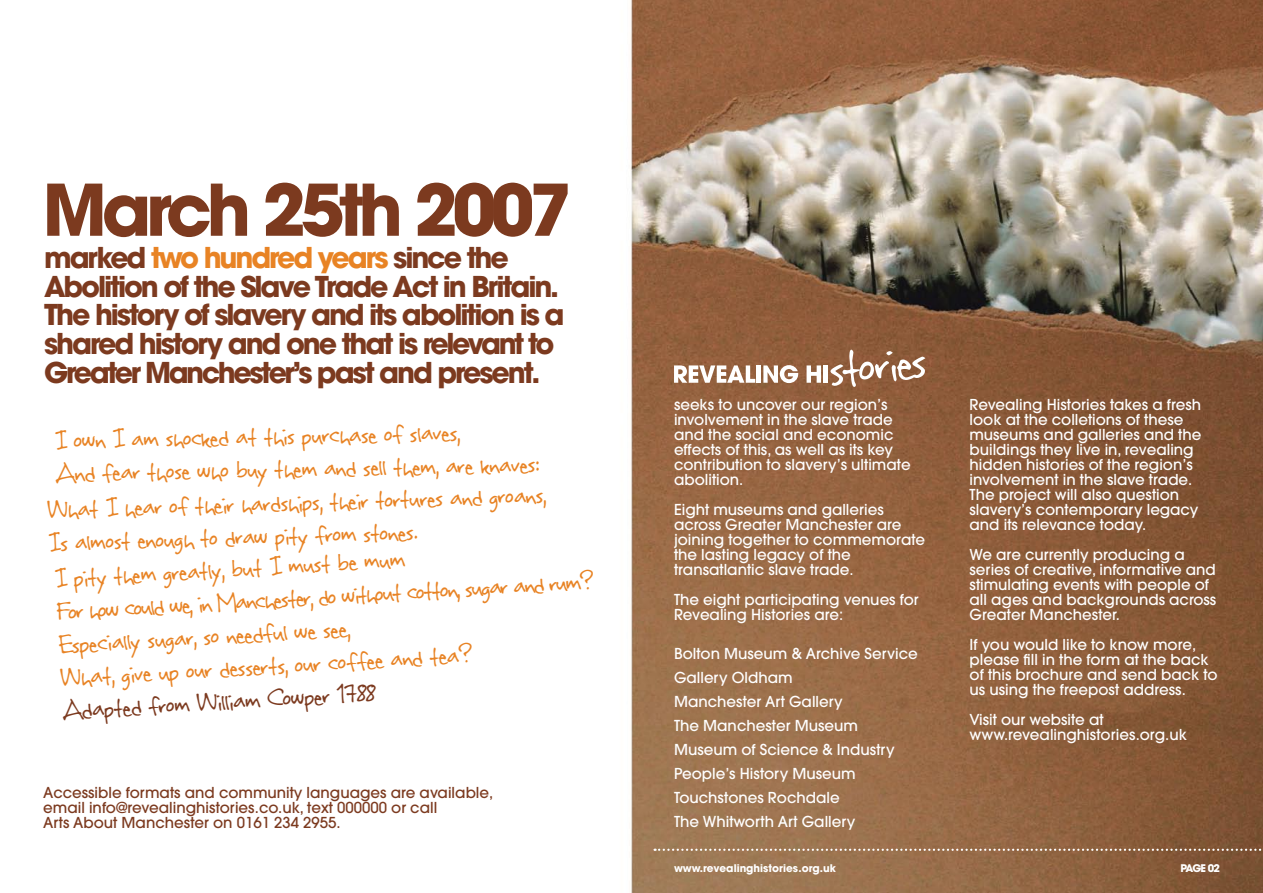
<style>
.page{position:relative;width:1263px;height:893px;background:#fff}
.page>*{position:absolute;margin:0;border:0;box-sizing:border-box;transform-origin:0 0}
.t1{font:700 70.5px "Avant Garde";letter-spacing:-.075em;color:#7c3a1f}
.t2{font:31.5px/32.8px "Rabiohead";color:#e88324}
.t3{font:31.5px "Rabiohead";color:#7c3a1f}
.t4{font:700 28.5px/28.5px "Avant Garde";letter-spacing:-.075em;color:#7c3a1f}
.t5{font:500 15px/15px "Avant Garde";color:#fff}
.t6{font:500 15px/15px "Avant Garde";color:#7c3a1f}
.t7{font:700 10.5px "Avant Garde";color:#fff}
.s1{color:#e88324}
</style>
<div class="page">
<img style="left:630px;top:0;width:633px;height:893px">
<svg style="left:655px;top:849px;width:608px;height:2px"></svg>
<svg style="left:830px;top:350px;width:95px;height:37px"></svg>
<svg style="left:674px;top:365px;width:81px;height:18px"></svg>
<div style="left:756px;top:365px;width:5px;height:18px;background:#fff"></div>
<svg style="left:763px;top:365px;width:35px;height:18px"></svg>
<svg style="left:806px;top:365px;width:15px;height:18px"></svg>
<hr style="left:824px;top:365px;width:4px;height:18px;background:#fff">
<h1 class="t1" style="left:43px;top:164px;width:532px">March 25th 2007</h1>
<h3 class="t4" style="left:44px;top:244px;width:522px">marked <span class="s1">two hundred years</span> since the Abolition of the Slave Trade Act in Britain.<br>The history of slavery and its abolition is a shared history and one that is relevant to Greater Manchester’s past and present.</h3>
<h2 class="t2" style="left:54px;top:423px;width:487px;rotate:-1deg">I own I am shocked at this purchase of slaves,<br>And fear those who buy them and sell them, are knaves:</h2>
<h2 class="t2" style="left:46px;top:494px;width:502px;rotate:-2deg">What I hear of their hardships, their tortures and groans,<br>Is almost enough to draw pity from stones.</h2>
<h2 class="t2" style="left:53px;top:561px;width:540px;rotate:-3deg">I pity them greatly, but I must be mum<br>For how could we, in Manchester, do without cotton, sugar and rum?<br>Especially sugar, so needful we see,<br>What, give up our desserts, our coffee and tea?</h2>
<h2 class="t3" style="left:60px;top:690px;width:316px;rotate:-3deg">Adapted from William Cowper 1788</h2>
<p class="t6" style="left:43px;top:785px;width:452px">Accessible formats and community languages are available, email info@revealinghistories.co.uk, text 000000 or call<br>Arts About Manchester on 0161 234 2955.</p>
<p class="t5" style="left:674px;top:397px;width:238px">seeks to uncover our region’s involvement in the slave trade and the social and economic effects of this, as well as its key contribution to slavery’s ultimate abolition.</p>
<p class="t5" style="left:674px;top:502px;width:253px">Eight museums and galleries across Greater Manchester are joining together to commemorate the lasting legacy of the transatlantic slave trade.</p>
<p class="t5" style="left:674px;top:592px;width:246px">The eight participating venues for<br>Revealing Histories are:</p>
<p class="t5" style="left:674px;top:641px;width:245px;line-height:24px">Bolton Museum &amp; Archive Service<br>Gallery Oldham<br>Manchester Art Gallery<br>The Manchester Museum<br>Museum of Science &amp; Industry<br>People’s History Museum<br>Touchstones Rochdale<br>The Whitworth Art Gallery</p>
<p class="t7" style="left:674px;top:861px;width:163px">www.revealinghistories.org.uk</p>
<p class="t5" style="left:969px;top:397px;width:233px">Revealing Histories takes a fresh look at the colletions of these museums and galleries and the buildings they live in, revealing hidden histories of the region’s involvement in the slave trade.<br>The project will also question slavery’s contemporary legacy and its relevance today.</p>
<p class="t5" style="left:969px;top:547px;width:248px">We are currently producing a series of creative, informative and stimulating events with people of all ages and backgrounds across<br>Greater Manchester.</p>
<p class="t5" style="left:969px;top:637px;width:250px">If you would like to know more, please fill in the form at the back of this brochure and send back to us using the freepost address.</p>
<p class="t5" style="left:969px;top:712px;width:219px">Visit our website at www.revealinghistories.org.uk</p>
<p class="t7" style="left:1180px;top:861px;width:41px">PAGE 02</p>
</div>
